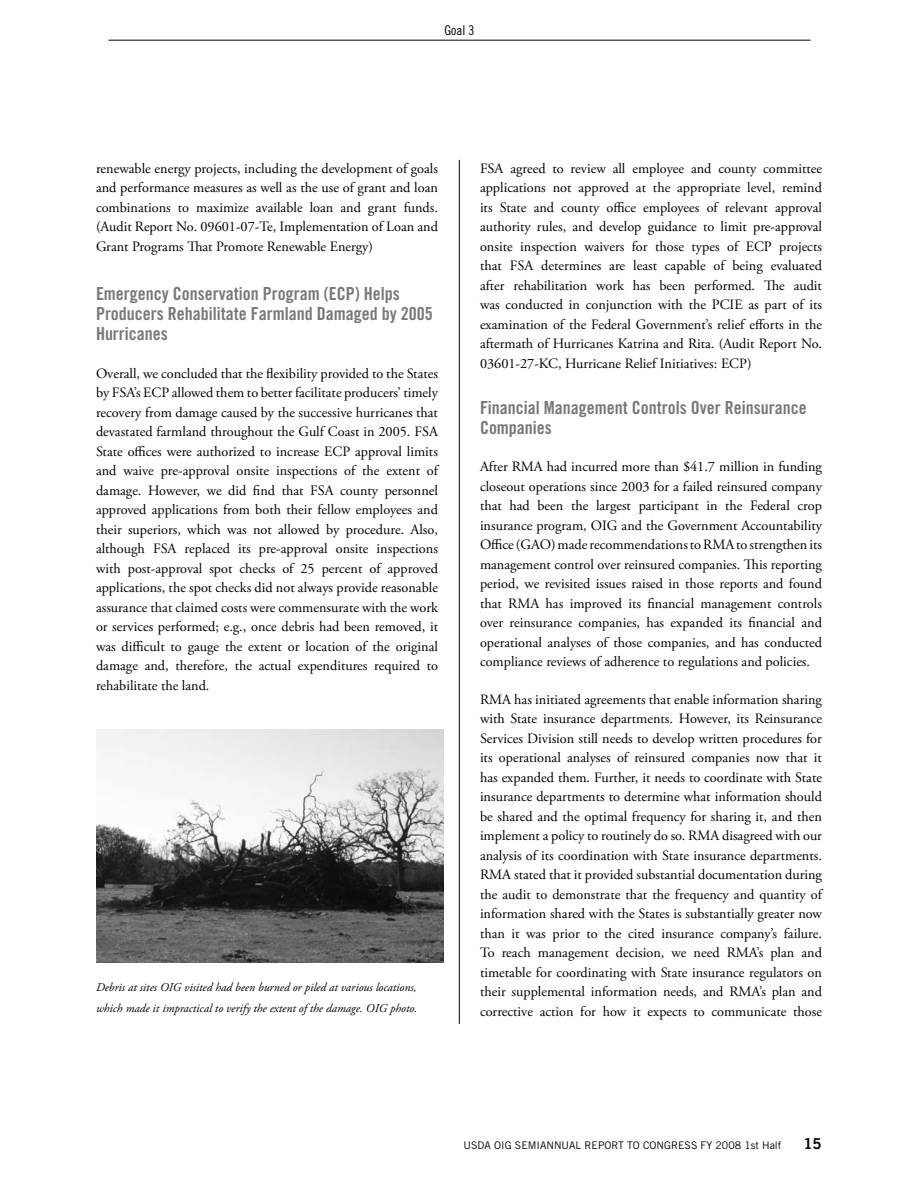
<style>
.page{position:relative;width:918px;height:1188px;background:#fff}
.page>*{position:absolute;margin:0;border:0;box-sizing:border-box;transform-origin:0 0}
.t1{font:18px/20.2px "Trade Gothic Bold Cond Twenty";color:#77787b}
.t2{font:15px "Trade Gothic Bold Two";color:#000}
.t3{font:14.25px/19.5px "Adobe Garamond Pro";color:#000;text-align:justify}
.t4{font:13.5px "Trade Gothic Cond Eighteen";color:#000}
.t5{font:italic 12px/20.2px "Adobe Garamond Pro";color:#000}
.t6{font:10.5px "Trade Gothic";color:#000}
</style>
<div class="page">
<hr style="left:459px;top:160px;width:1px;height:864px;background:#000">
<hr style="left:109px;top:40px;width:702px;height:1px;background:#000">
<img style="left:96px;top:729px;width:348px;height:233px">
<p class="t4" style="left:445px;top:23px;width:31px">Goal 3</p>
<p class="t3" style="left:96px;top:159px;width:343px">renewable energy projects, including the development of goals and performance measures as well as the use of grant and loan combinations to maximize available loan and grant funds. (Audit Report No. 09601-07-Te, Implementation of Loan and Grant Programs That Promote Renewable Energy)</p>
<p class="t1" style="left:96px;top:283px;width:338px">Emergency Conservation Program (ECP) Helps<br>Producers Rehabilitate Farmland Damaged by 2005<br>Hurricanes</p>
<p class="t3" style="left:96px;top:364px;width:344px">Overall, we concluded that the flexibility provided to the States by FSA’s ECP allowed them to better facilitate producers’ timely recovery from damage caused by the successive hurricanes that devastated farmland throughout the Gulf Coast in 2005. FSA State offices were authorized to increase ECP approval limits and waive pre-approval onsite inspections of the extent of damage. However, we did find that FSA county personnel approved applications from both their fellow employees and their superiors, which was not allowed by procedure. Also, although FSA replaced its pre-approval onsite inspections with post-approval spot checks of 25 percent of approved applications, the spot checks did not always provide reasonable assurance that claimed costs were commensurate with the work or services performed; e.g., once debris had been removed, it was difficult to gauge the extent or location of the original damage and, therefore, the actual expenditures required to rehabilitate the land.</p>
<p class="t5" style="left:96px;top:978px;width:323px">Debris at sites OIG visited had been burned or piled at various locations, which made it impractical to verify the extent of the damage. OIG photo.</p>
<p class="t3" style="left:480px;top:159px;width:344px">FSA agreed to review all employee and county committee applications not approved at the appropriate level, remind its State and county office employees of relevant approval authority rules, and develop guidance to limit pre-approval onsite inspection waivers for those types of ECP projects that FSA determines are least capable of being evaluated after rehabilitation work has been performed. The audit was conducted in conjunction with the PCIE as part of its examination of the Federal Government’s relief efforts in the aftermath of Hurricanes Katrina and Rita. (Audit Report No.<br>03601-27-KC, Hurricane Relief Initiatives: ECP)</p>
<p class="t1" style="left:480px;top:397px;width:328px">Financial Management Controls Over Reinsurance<br>Companies</p>
<p class="t3" style="left:480px;top:458px;width:344px">After RMA had incurred more than $41.7 million in funding closeout operations since 2003 for a failed reinsured company that had been the largest participant in the Federal crop insurance program, OIG and the Government Accountability Office (GAO) made recommendations to RMA to strengthen its management control over reinsured companies. This reporting period, we revisited issues raised in those reports and found that RMA has improved its financial management controls over reinsurance companies, has expanded its financial and operational analyses of those companies, and has conducted compliance reviews of adherence to regulations and policies.</p>
<p class="t3" style="left:480px;top:690px;width:344px">RMA has initiated agreements that enable information sharing with State insurance departments. However, its Reinsurance Services Division still needs to develop written procedures for its operational analyses of reinsured companies now that it has expanded them. Further, it needs to coordinate with State insurance departments to determine what information should be shared and the optimal frequency for sharing it, and then implement a policy to routinely do so. RMA disagreed with our analysis of its coordination with State insurance departments.<br>RMA stated that it provided substantial documentation during the audit to demonstrate that the frequency and quantity of information shared with the States is substantially greater now than it was prior to the cited insurance company’s failure.<br>To reach management decision, we need RMA’s plan and timetable for coordinating with State insurance regulators on their supplemental information needs, and RMA’s plan and corrective action for how it expects to communicate those</p>
<p class="t6" style="left:464px;top:1139px;width:319px">USDA OIG SEMIANNUAL REPORT TO CONGRESS FY 2008 1st Half</p>
<p class="t2" style="left:803px;top:1134px;width:20px">15</p>
</div>
